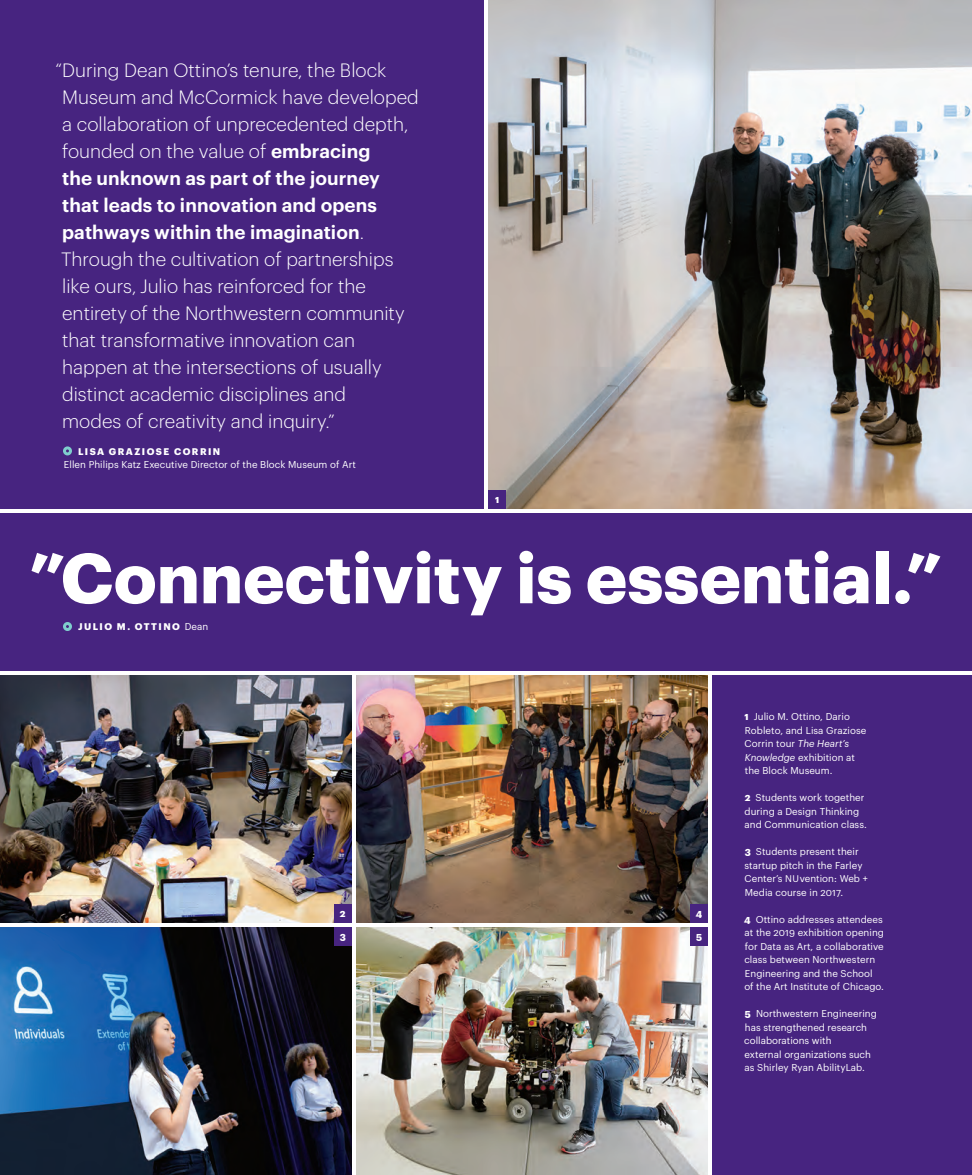
<style>
.page{position:relative;width:972px;height:1175px;background:#fff}
.page>*{position:absolute;margin:0;border:0;box-sizing:border-box;transform-origin:0 0}
.t1{font:700 69.3px "Graphik";color:#fff}
.t2{font:300 18.9px/27px "Graphik";color:#fff}
.captions{font:9.75px/13.5px "Graphik";letter-spacing:.005em;color:#fff}
.t3{font:700 9.75px "Graphik";color:#fff}
.t4{font:700 9.45px "Graphik";letter-spacing:.155em;color:#fff}
.s1{font-weight:600}
.s2{font-weight:400;font-size:9.75px}
.s3{font-weight:700}
.s4{font-style:italic}
.s5{font-size:9.45px}
</style>
<div class="page">
<img style="left:356px;top:927px;width:352px;height:247px">
<div style="left:0;top:513px;width:972px;height:157px;background:#472480"></div>
<div style="left:0;top:0;width:484px;height:508px;background:#472480"></div>
<img style="left:488px;top:0;width:484px;height:508px">
<img style="left:0;top:675px;width:352px;height:247px">
<img style="left:0;top:927px;width:352px;height:247px">
<div style="left:712px;top:675px;width:260px;height:499px;background:#472480"></div>
<img style="left:356px;top:675px;width:352px;height:247px">
<div style="left:488px;top:490px;width:18px;height:18px;background:#472480"></div>
<div style="left:334px;top:904px;width:18px;height:18px;background:#472480"></div>
<div style="left:334px;top:927px;width:18px;height:18px;background:#472480"></div>
<div style="left:690px;top:904px;width:18px;height:18px;background:#472480"></div>
<div style="left:690px;top:927px;width:18px;height:18px;background:#472480"></div>
<div style="left:63px;top:622px;width:9px;height:9px;border:3px solid #7fcecd;border-radius:50%"></div>
<div style="left:63px;top:446px;width:9px;height:9px;border:3px solid #7fcecd;border-radius:50%"></div>
<p class="t2" style="left:56px;top:55px;width:332px">“During Dean Ottino’s tenure, the Block</p>
<p class="t2" style="left:61px;top:82px;width:359px">Museum and McCormick have developed a collaboration of unprecedented depth, founded on the value of <span class="s1">embracing<br>the unknown as part of the journey that leads to innovation and opens pathways within the imagination</span>.<br>Through the cultivation of partnerships like ours, Julio has reinforced for the entirety of the Northwestern community that transformative innovation can happen at the intersections of usually distinct academic disciplines and<br>modes of creativity and inquiry.”</p>
<p class="t4" style="left:78px;top:444px;width:144px">LISA GRAZIOSE CORRIN</p>
<p class="captions" style="left:64px;top:457px;width:294px">Ellen Philips Katz Executive Director of the Block Museum of Art</p>
<p class="t3" style="left:495px;top:492px;width:6px">1</p>
<p class="t1" style="left:29px;top:524px;width:915px">”Connectivity is essential.”</p>
<p class="t4" style="left:78px;top:619px;width:132px">JULIO M. OTTINO <span class="s2">Dean</span></p>
<p class="t3" style="left:340px;top:906px;width:7px">2</p>
<p class="t3" style="left:340px;top:928px;width:8px">3</p>
<p class="t3" style="left:696px;top:906px;width:8px">4</p>
<p class="t3" style="left:696px;top:928px;width:7px">5</p>
<p class="captions" style="left:744px;top:709px;width:123px"><span class="s3">1</span> Julio M. Ottino, Dario<br>Robleto, and Lisa Graziose<br>Corrin tour <span class="s4">The Heart’s<br>Knowledge</span> exhibition at the Block Museum.</p>
<p class="captions" style="left:745px;top:790px;width:124px"><span class="s3">2</span> Students work together during a Design Thinking and Communication class.</p>
<p class="captions" style="left:745px;top:844px;width:125px"><span class="s3">3</span> Students present their startup pitch in the Farley<br>Center’s <span class="s5">NU</span>vention: Web +<br>Media course in 2017.</p>
<p class="captions" style="left:744px;top:911px;width:141px"><span class="s3">4</span> Ottino addresses attendees at the 2019 exhibition opening for Data as Art, a collaborative class between Northwestern<br>Engineering and the School<br>of the Art Institute of Chicago.</p>
<p class="captions" style="left:744px;top:1006px;width:134px"><span class="s3">5</span> Northwestern Engineering has strengthened research collaborations with<br>external organizations such as Shirley Ryan AbilityLab.</p>
</div>
